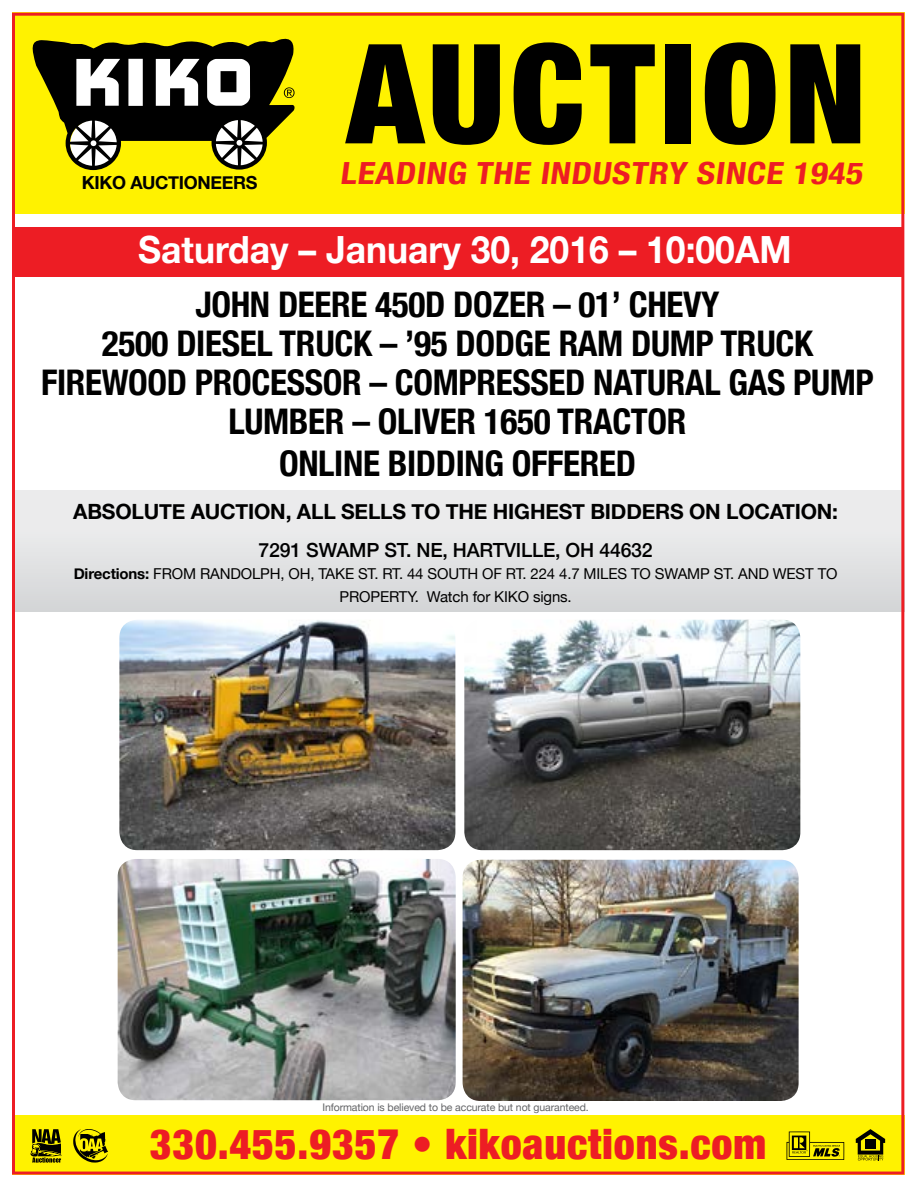
<style>
.page{position:relative;width:918px;height:1188px;background:#fff}
.page>*{position:absolute;margin:0;border:0;box-sizing:border-box;transform-origin:0 0}
.t1{font:900 condensed 138.6px "Helvetica Neue";letter-spacing:.04em;color:#000}
.t2{font:900 condensed 42px "Helvetica Neue";letter-spacing:.02em;color:#ed1d24}
.t3{font:700 37.5px "Helvetica Neue";color:#fff;scale:.95 1}
.t4{font:700 condensed 35.4px/39px "Helvetica Neue";letter-spacing:-.01em;color:#000;text-align:center}
.t5{font:700 condensed 30.6px "Helvetica Neue";color:#ed1d24;scale:1.16 1}
.t6{font:700 21px "Helvetica Neue";letter-spacing:-.01em;color:#000}
.t7{font:500 19.5px "Helvetica Neue";letter-spacing:-.01em;color:#000}
.t8{font:700 18px "Helvetica Neue";letter-spacing:-.02em;color:#000}
.t9{font:15px/22.5px "Helvetica Neue";letter-spacing:-.01em;color:#000;text-align:center}
.t10{font:10.5px "Helvetica Neue";letter-spacing:-.01em;color:#636466}
.s1{font-weight:700}
</style>
<div class="page">
<img style="left:12px;top:13px;width:892px;height:1162px">
<svg style="left:30px;top:1129px;width:32px;height:34px"></svg>
<svg style="left:30px;top:36px;width:265px;height:134px"></svg>
<svg style="left:73px;top:1129px;width:35px;height:34px"></svg>
<p class="t8" style="left:82px;top:168px;width:177px">KIKO AUCTIONEERS</p>
<h1 class="t1" style="left:347px;top:-20px;width:521px">AUCTION</h1>
<p class="t5" style="left:340px;top:148px;width:457px">LEADING THE INDUSTRY SINCE 1945</p>
<p class="t3" style="left:138px;top:221px;width:689px">Saturday – January 30, 2016 – 10:00AM</p>
<p class="t4" style="left:41px;top:282px;width:834px">JOHN DEERE 450D DOZER – 01’ CHEVY<br>2500 DIESEL TRUCK – ’95 DODGE RAM DUMP TRUCK FIREWOOD PROCESSOR – COMPRESSED NATURAL GAS PUMP LUMBER – OLIVER 1650 TRACTOR</p>
<p class="t4" style="left:279px;top:442px;width:358px">ONLINE BIDDING OFFERED</p>
<p class="t6" style="left:73px;top:495px;width:766px">ABSOLUTE AUCTION, ALL SELLS TO THE HIGHEST BIDDERS ON LOCATION:</p>
<p class="t7" style="left:258px;top:534px;width:396px">7291 SWAMP ST. NE, HARTVILLE, OH 44632</p>
<p class="t9" style="left:74px;top:564px;width:765px"><span class="s1">Directions:</span> FROM RANDOLPH, OH, TAKE ST. RT. 44 SOUTH OF RT. 224 4.7 MILES TO SWAMP ST. AND WEST TO<br>PROPERTY. Watch for KIKO signs.</p>
<p class="t10" style="left:322px;top:1100px;width:268px">Information is believed to be accurate but not guaranteed.</p>
<p class="t2" style="left:150px;top:1110px;width:618px">330.455.9357 • kikoauctions.com</p>
</div>
